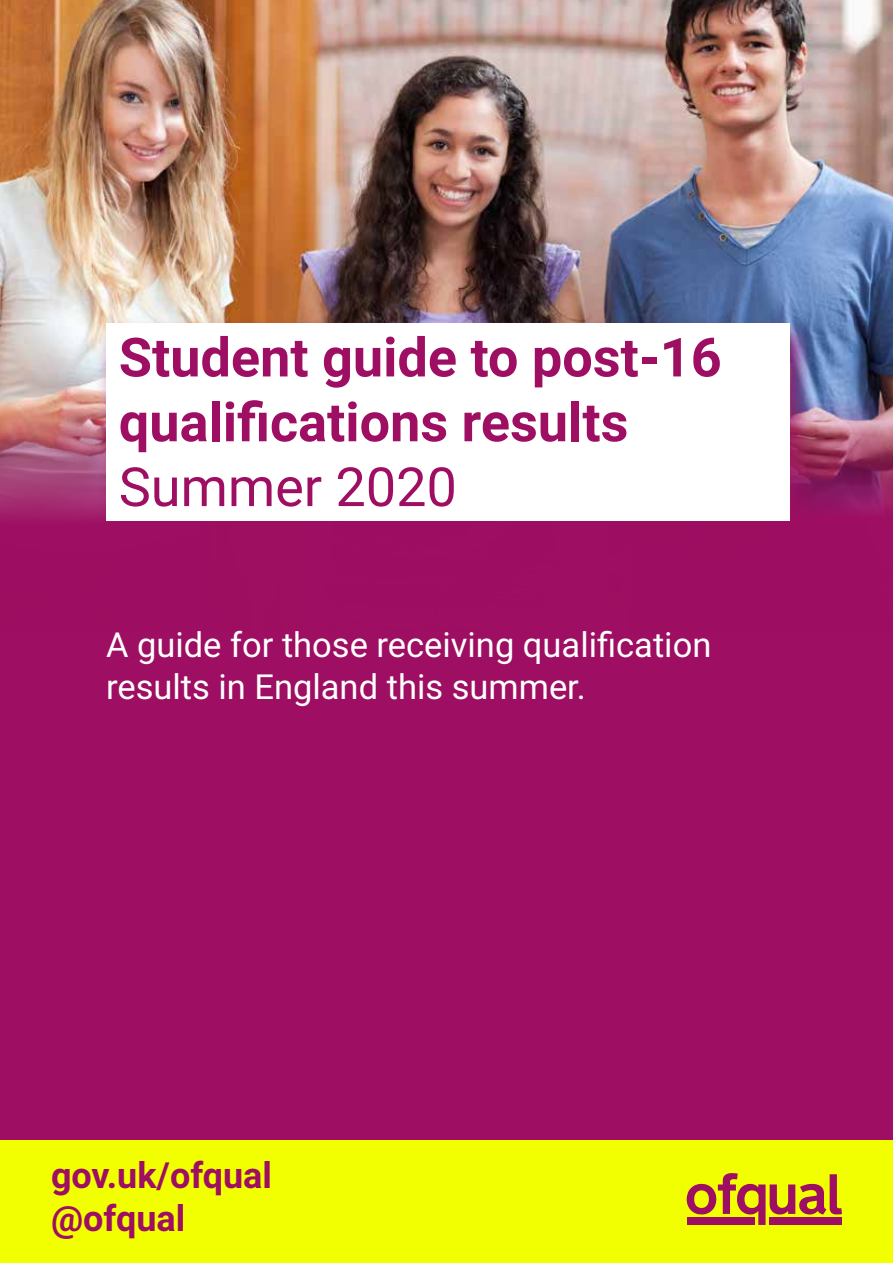
<style>
.page{position:relative;width:893px;height:1263px;background:#9e0e62}
.page>*{position:absolute;margin:0;border:0;box-sizing:border-box;transform-origin:0 0}
.t1{font:54px/64.8px "Roboto Bold 2";color:#9e0e62}
.t2{font:36px/43.2px "Roboto Bold 2";color:#9e0e62}
.t3{font:34.5px/41.4px "Roboto";color:#fff}
.s1{font-family:"Roboto";font-weight:700}
.s2{font-family:"Roboto Regular 2"}
</style>
<div class="page">
<img style="left:0;top:0;width:893px;height:519px">
<div style="left:95px;top:317px;width:721px;height:236px;background:#9e0e62;opacity:.75"></div>
<div style="left:106px;top:323px;width:683px;height:198px;background:#fff"></div>
<div style="left:0;top:1140px;width:893px;height:123px;background:#f2ff00"></div>
<svg style="left:687px;top:1173px;width:155px;height:52px"></svg>
<h1 class="t1" style="left:119px;top:323px;width:604px">Student guide to post-16 <span class="s1">qualifications results<br></span><span class="s2">Summer 2020</span></h1>
<p class="t3" style="left:106px;top:623px;width:607px">A guide for those receiving qualification <span class="s2">results in England this summer.</span></p>
<p class="t2" style="left:51px;top:1152px;width:223px">gov.uk/ofqual @ofqual</p>
</div>
